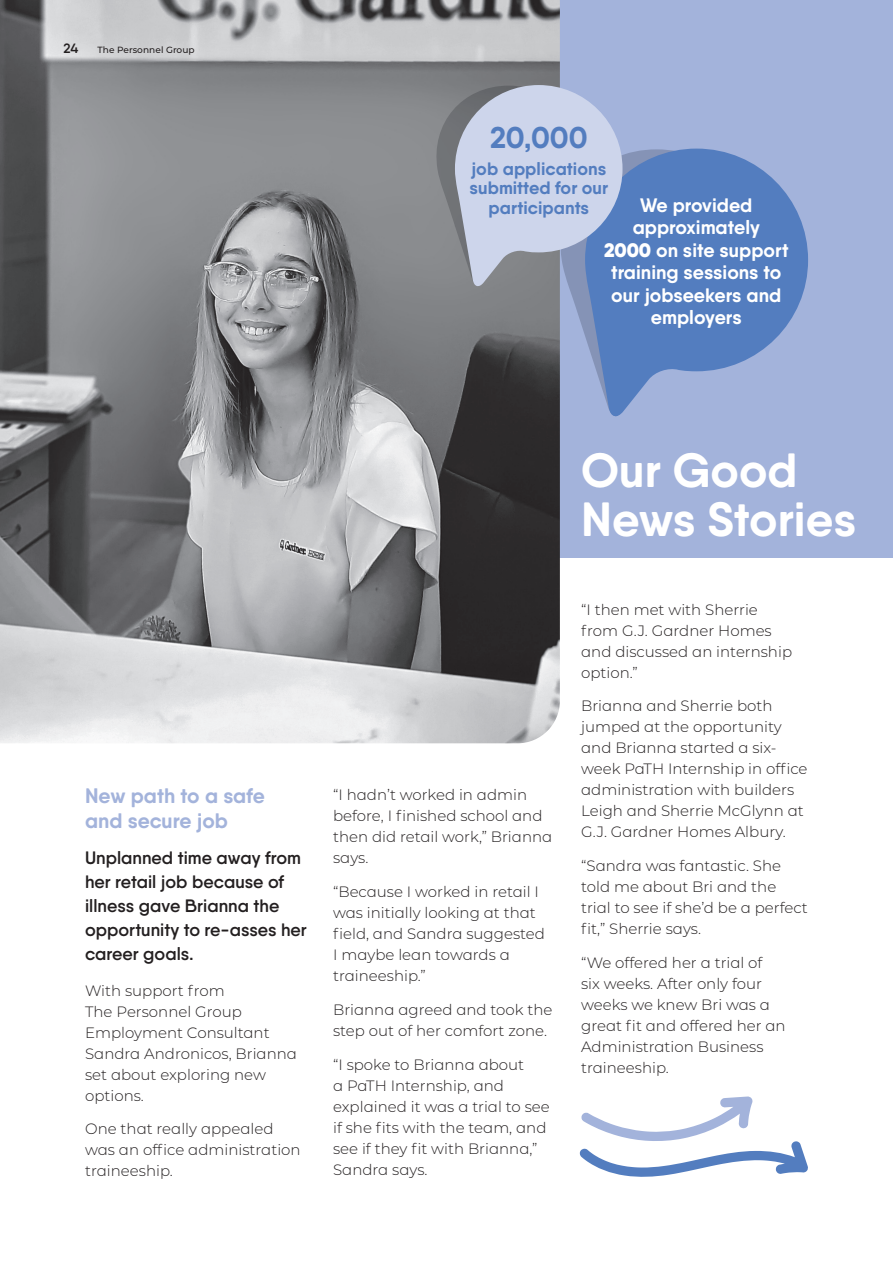
<style>
.page{position:relative;width:893px;height:1263px;background:#fff}
.page>*{position:absolute;margin:0;border:0;box-sizing:border-box;transform-origin:0 0}
.t1{font:700 48px/49.5px "Qanelas Soft";color:#fff}
.t2{font:700 30px "Qanelas Soft";color:#537dbf}
.t3{font:700 21px/25.2px "Qanelas Soft";color:#a3b3db}
.t4{font:700 19.5px/22.5px "Qanelas Soft";color:#fff;text-align:center}
.t5{font:600 18px/24px "Qanelas Soft";color:#231f20}
.t6{font:700 18px/19.5px "Qanelas Soft";color:#537dbf;text-align:center}
.t7{font:300 15px/21px "Montserrat";color:#231f20}
.t8{font:600 13.5px "Qanelas Soft";color:#231f20}
.t9{font:500 9px "Montserrat";letter-spacing:.005em;color:#231f20}
.s1{font-weight:900}
</style>
<div class="page">
<div style="left:560px;top:0;width:333px;height:557px;background:#a3b3db"></div>
<hr style="left:892px;top:0;width:1px;height:1263px;background:#cdd5eb">
<img style="left:0;top:0;width:560px;height:743px">
<svg style="left:559px;top:288px;width:26px;height:128px"></svg>
<svg style="left:585px;top:149px;width:223px;height:268px;fill:#537dbf"></svg>
<svg style="left:435px;top:85px;width:187px;height:203px;background:#aeb7cd"></svg>
<svg style="left:579px;top:1096px;width:229px;height:81px"></svg>
<svg style="left:892px;top:922px;width:1px;height:341px"></svg>
<p class="t8" style="left:64px;top:40px;width:16px">24</p>
<p class="t9" style="left:98px;top:43px;width:99px">The Personnel Group</p>
<h2 class="t2" style="left:490px;top:119px;width:99px">20,000</h2>
<p class="t6" style="left:470px;top:159px;width:140px">job applications submitted for our participants</p>
<h3 class="t4" style="left:604px;top:193px;width:186px">We provided approximately<br><span class="s1">2000</span> on site support training sessions to our jobseekers and employers</h3>
<h3 class="t3" style="left:85px;top:783px;width:181px">New path to a safe and secure job</h3>
<p class="t5" style="left:85px;top:845px;width:223px">Unplanned time away from her retail job because of illness gave Brianna the opportunity to re-asses her career goals.</p>
<p class="t7" style="left:85px;top:979px;width:213px">With support from<br>The Personnel Group<br>Employment Consultant<br>Sandra Andronicos, Brianna set about exploring new options.</p>
<p class="t7" style="left:85px;top:1118px;width:217px">One that really appealed was an office administration traineeship.</p>
<p class="t7" style="left:333px;top:784px;width:221px">“I hadn’t worked in admin before, I finished school and then did retail work,” Brianna says.</p>
<p class="t7" style="left:333px;top:881px;width:213px">“Because I worked in retail I was initially looking at that field, and Sandra suggested<br>I maybe lean towards a traineeship.”</p>
<p class="t7" style="left:333px;top:998px;width:221px">Brianna agreed and took the step out of her comfort zone.</p>
<p class="t7" style="left:333px;top:1053px;width:218px">“I spoke to Brianna about<br>a PaTH Internship, and explained it was a trial to see if she fits with the team, and see if they fit with Brianna,”<br>Sandra says.</p>
<h1 class="t1" style="left:581px;top:445px;width:277px">Our Good<br>News Stories</h1>
<p class="t7" style="left:581px;top:598px;width:212px">“I then met with Sherrie from G.J. Gardner Homes and discussed an internship option.”</p>
<p class="t7" style="left:581px;top:695px;width:228px">Brianna and Sherrie both jumped at the opportunity and Brianna started a six&shy;week PaTH Internship in office administration with builders<br>Leigh and Sherrie McGlynn at<br>G.J. Gardner Homes Albury.</p>
<p class="t7" style="left:581px;top:855px;width:228px">“Sandra was fantastic. She told me about Bri and the trial to see if she’d be a perfect fit,” Sherrie says.</p>
<p class="t7" style="left:581px;top:951px;width:206px">“We offered her a trial of<br>six weeks. After only four weeks we knew Bri was a great fit and offered her an<br>Administration Business traineeship.</p>
</div>
